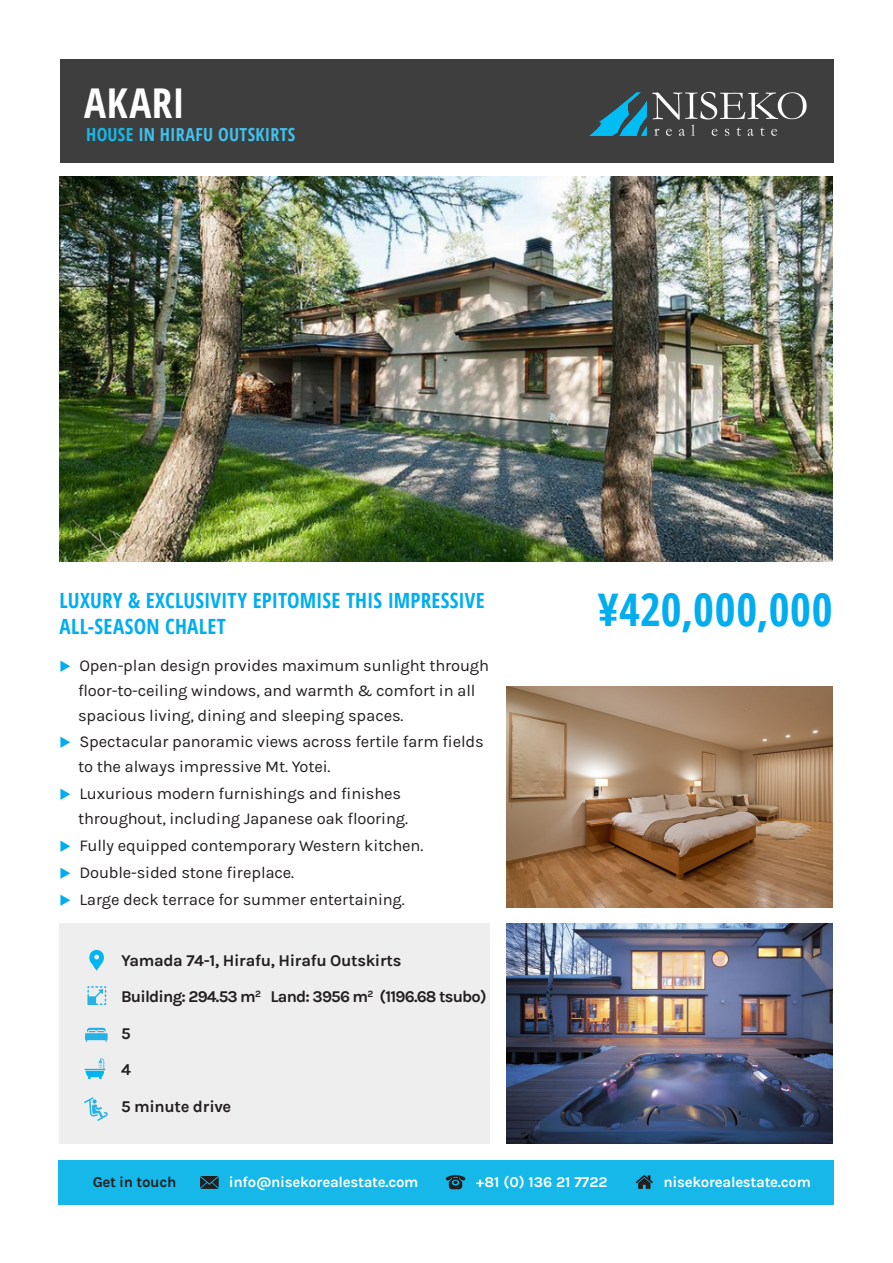
<style>
.page{position:relative;width:893px;height:1263px;background:#fff}
.page>*{position:absolute;margin:0;border:0;box-sizing:border-box;transform-origin:0 0}
.t1{font:700 condensed 45px "Open Sans";letter-spacing:.015em;color:#00aeef}
.t2{font:700 condensed 41.1px "Open Sans";letter-spacing:.015em;color:#fff}
.t3{font:700 condensed 21px/25.2px "Open Sans";letter-spacing:.01em;color:#00aeef}
.t4{font:700 condensed 18px "Open Sans";letter-spacing:.015em;color:#41c1eb}
.t5{font:16.5px/24.8px "Karla";letter-spacing:-.01em;color:#231f20}
.Details{font:700 16.5px "Karla";letter-spacing:-.02em;color:#231f20}
.Details-2{font:700 16.5px "Karla";letter-spacing:-.05em;color:#231f20}
.t6{font:700 15px "Karla";letter-spacing:-.02em;color:#fff}
.t7{font:700 15px "Karla";color:#fff}
.t8{font:700 15px "Karla";letter-spacing:-.02em;color:#231f20}
.s1{color:#15b8e8}
</style>
<div class="page">
<div style="left:60px;top:60px;width:773px;height:103px;background:#3e3e3f"></div>
<img style="left:60px;top:176px;width:773px;height:385px">
<img style="left:507px;top:687px;width:326px;height:220px">
<img style="left:507px;top:923px;width:326px;height:221px">
<div style="left:59px;top:923px;width:431px;height:221px;background:#eeeeef"></div>
<div style="left:58px;top:1160px;width:775px;height:44px;background:#15b8e8"></div>
<svg style="left:445px;top:1175px;width:21px;height:14px"></svg>
<svg style="left:636px;top:1175px;width:17px;height:14px"></svg>
<svg style="left:200px;top:1176px;width:19px;height:13px"></svg>
<svg style="left:85px;top:1058px;width:20px;height:21px"></svg>
<svg style="left:85px;top:1028px;width:23px;height:14px"></svg>
<svg style="left:89px;top:949px;width:15px;height:22px"></svg>
<svg style="left:87px;top:986px;width:19px;height:19px"></svg>
<svg style="left:84px;top:1097px;width:24px;height:24px"></svg>
<svg style="left:589px;top:92px;width:217px;height:44px"></svg>
<p class="t2" style="left:84px;top:75px;width:102px">AKARI</p>
<p class="t4" style="left:86px;top:122px;width:211px"><span class="s1">HOUSE</span> IN HIRAFU OUTSKIRTS</p>
<p class="t3" style="left:60px;top:588px;width:427px">LUXURY &amp; EXCLUSIVITY EPITOMISE THIS IMPRESSIVE<br>ALL-SEASON CHALET</p>
<p class="t5" style="left:78px;top:653px;width:413px">Open-plan design provides maximum sunlight through floor-to-ceiling windows, and warmth &amp; comfort in all spacious living, dining and sleeping spaces.</p>
<p class="t5" style="left:78px;top:730px;width:407px">Spectacular panoramic views across fertile farm fields to the always impressive Mt. Yotei.</p>
<p class="t5" style="left:78px;top:781px;width:331px">Luxurious modern furnishings and finishes throughout, including Japanese oak flooring.</p>
<p class="t5" style="left:79px;top:833px;width:345px">Fully equipped contemporary Western kitchen.</p>
<p class="t5" style="left:79px;top:860px;width:216px">Double-sided stone fireplace.</p>
<p class="t5" style="left:79px;top:887px;width:327px">Large deck terrace for summer entertaining.</p>
<p class="Details" style="left:121px;top:950px;width:282px">Yamada 74-1, Hirafu, Hirafu Outskirts</p>
<p class="Details-2" style="left:121px;top:987px;width:367px">Building: 294.53 m<sup>2</sup> Land: 3956 m<sup>2</sup> (1196.68 tsubo)</p>
<p class="Details" style="left:121px;top:1023px;width:11px">5</p>
<p class="Details" style="left:121px;top:1060px;width:11px">4</p>
<p class="Details" style="left:121px;top:1096px;width:112px">5 minute drive</p>
<p class="t1" style="left:598px;top:578px;width:237px">¥420,000,000</p>
<p class="t8" style="left:93px;top:1173px;width:85px">Get in touch</p>
<p class="t6" style="left:229px;top:1173px;width:191px">info@nisekorealestate.com</p>
<p class="t7" style="left:476px;top:1173px;width:133px">+81 (0) 136 21 7722</p>
<p class="t6" style="left:664px;top:1173px;width:149px">nisekorealestate.com</p>
</div>
